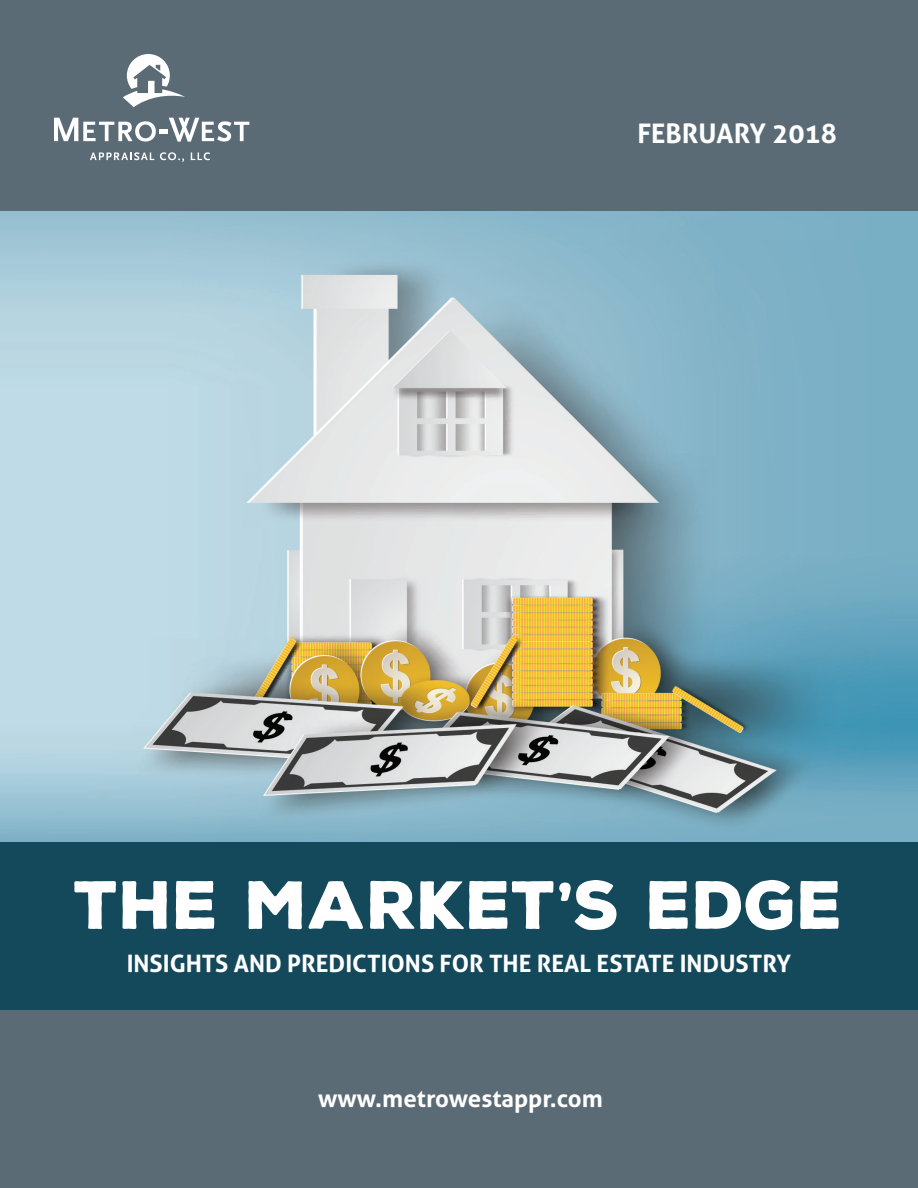
<style>
.page{position:relative;width:918px;height:1188px;background:#5b6b75}
.page>*{position:absolute;margin:0;border:0;box-sizing:border-box;transform-origin:0 0}
.t1{font:900 66px "Nexa Rust Sans";color:#fff}
.t2{font:700 27px "Aller";color:#fff}
.t3{font:700 24px "Aller";color:#fff}
</style>
<div class="page">
<div style="left:0;top:841px;width:918px;height:169px;background:#13495b"></div>
<svg style="left:90px;top:152px;width:64px;height:8px"></svg>
<svg style="left:160px;top:152px;width:24px;height:10px"></svg>
<svg style="left:191px;top:152px;width:19px;height:8px"></svg>
<svg style="left:54px;top:118px;width:102px;height:24px"></svg>
<div style="left:159px;top:129px;width:9px;height:5px;background:#fff"></div>
<svg style="left:169px;top:118px;width:80px;height:24px"></svg>
<svg style="left:123px;top:54px;width:62px;height:53px"></svg>
<img style="left:0;top:211px;width:918px;height:630px">
<p class="t2" style="left:638px;top:116px;width:201px">FEBRUARY 2018</p>
<h1 class="t1" style="left:74px;top:860px;width:771px">THE MARKET’S EDGE</h1>
<p class="t3" style="left:127px;top:949px;width:666px">INSIGHTS AND PREDICTIONS FOR THE REAL ESTATE INDUSTRY</p>
<p class="t3" style="left:318px;top:1084px;width:286px">www.metrowestappr.com</p>
</div>
